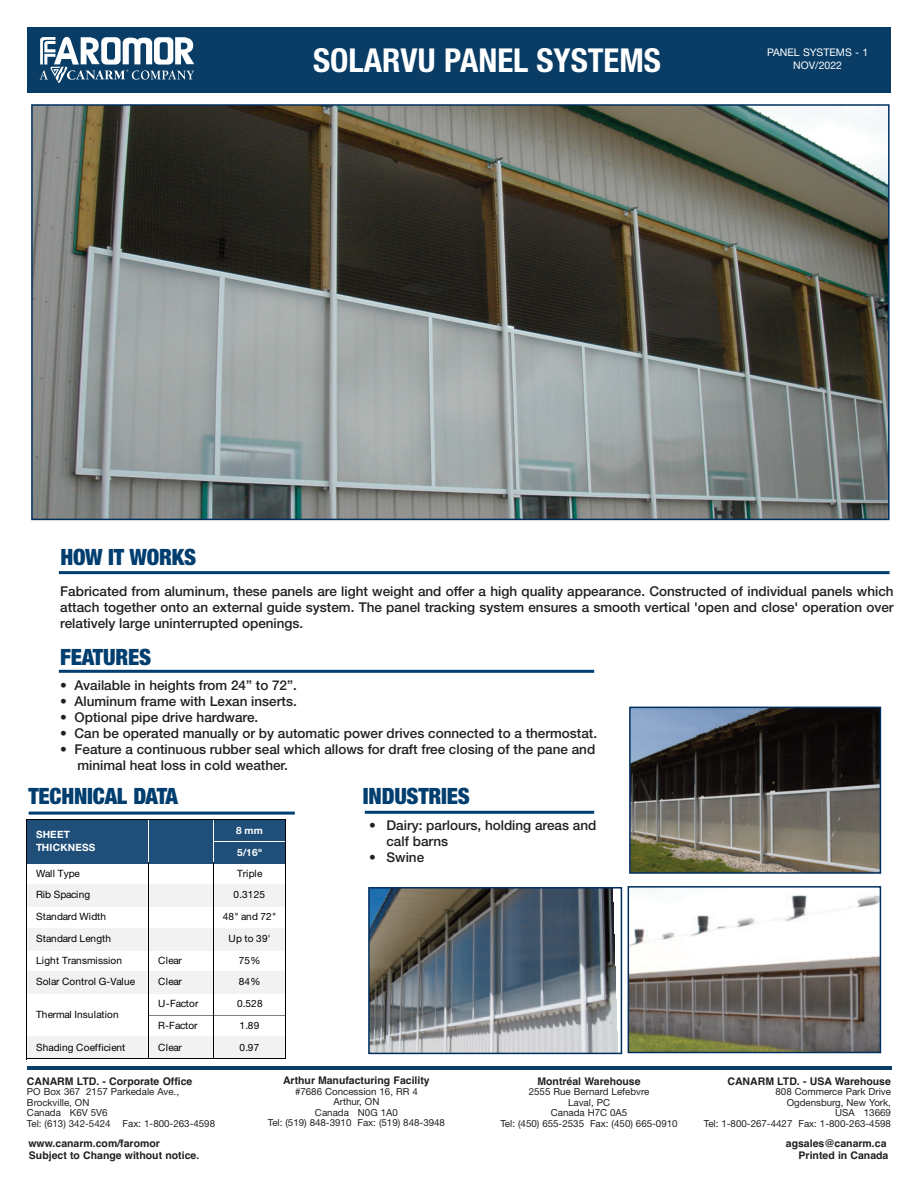
<style>
.page{position:relative;width:918px;height:1188px;background:#fff}
.page>*{position:absolute;margin:0;border:0;box-sizing:border-box;transform-origin:0 0}
.t1{font:700 condensed 33px "Helvetica Neue";color:#fff}
.t2{font:900 condensed 22.5px "Helvetica Neue";letter-spacing:-.01em;color:#003e6f}
.t3{font:500 13.5px/15.9px "Helvetica Neue";color:#231f20}
.t4{font:700 10.5px "Helvetica";color:#231f20}
.t5{font:10.5px/12.6px "Helvetica Neue";color:#fff;text-align:center}
.t6{font:10.05px "Helvetica Neue+T42";letter-spacing:.015em;color:#000}
.t7{font:10.05px/21.8px "Helvetica Neue Bold+T42";letter-spacing:.02em;color:#fff}
.t8{font:10.05px "Helvetica Neue+T42";letter-spacing:-.005em;color:#000}
.t9{font:9.75px/10.5px "Helvetica Neue";color:#231f20;text-align:center}
</style>
<div class="page">
<div style="left:27px;top:27px;width:864px;height:66px;background:#093d66"></div>
<svg style="left:40px;top:37px;width:154px;height:46px"></svg>
<hr style="left:27px;top:1067px;width:864px;height:3px;background:#093d66">
<img style="left:632px;top:710px;width:246px;height:161px">
<div style="left:629px;top:707px;width:252px;height:167px;border:2px solid #002e5e"></div>
<img style="left:371px;top:890px;width:247px;height:161px">
<div style="left:368px;top:887px;width:254px;height:167px;border:2px solid #002e5e"></div>
<img style="left:631px;top:889px;width:247px;height:161px">
<div style="left:628px;top:886px;width:253px;height:167px;border:2px solid #002e5e"></div>
<hr style="left:59px;top:571px;width:831px;height:3px;background:#003e6f">
<hr style="left:59px;top:670px;width:535px;height:3px;background:#003e6f">
<hr style="left:365px;top:811px;width:229px;height:3px;background:#003e6f">
<img style="left:34px;top:107px;width:853px;height:410px">
<div style="left:31px;top:104px;width:859px;height:416px;border:2px solid #002e5e"></div>
<hr style="left:29px;top:812px;width:266px;height:3px;background:#003e6f">
<div style="left:27px;top:820px;width:259px;height:43px;background:#1f4e78"></div>
<div style="left:27px;top:884px;width:259px;height:23px;background:#f2f2f2"></div>
<div style="left:27px;top:928px;width:259px;height:22px;background:#f2f2f2"></div>
<div style="left:27px;top:971px;width:259px;height:23px;background:#f2f2f2"></div>
<div style="left:27px;top:1037px;width:259px;height:22px;background:#f2f2f2"></div>
<hr style="left:148px;top:820px;width:1px;height:42px;background:#fff">
<hr style="left:214px;top:820px;width:1px;height:42px;background:#fff">
<hr style="left:149px;top:1015px;width:65px;height:1px;background:#808080">
<hr style="left:26px;top:819px;width:1px;height:240px;background:#000">
<hr style="left:148px;top:862px;width:1px;height:197px;background:#000">
<hr style="left:214px;top:862px;width:1px;height:197px;background:#000">
<hr style="left:285px;top:820px;width:1px;height:239px;background:#000">
<hr style="left:27px;top:819px;width:259px;height:1px;background:#000">
<hr style="left:214px;top:841px;width:71px;height:1px;background:#fff">
<hr style="left:214px;top:1015px;width:71px;height:1px;background:#808080">
<hr style="left:27px;top:1058px;width:259px;height:1px;background:#000">
<h1 class="t1" style="left:313px;top:42px;width:349px">SOLARVU PANEL SYSTEMS</h1>
<p class="t5" style="left:767px;top:47px;width:103px">PANEL SYSTEMS - 1<br>NOV/2022</p>
<h2 class="t2" style="left:60px;top:544px;width:137px">HOW IT WORKS</h2>
<p class="t3" style="left:60px;top:584px;width:835px;text-align:justify">Fabricated from aluminum, these panels are light weight and offer a high quality appearance. Constructed of individual panels which attach together onto an external guide system. The panel tracking system ensures a smooth vertical 'open and close' operation over relatively large uninterrupted openings.</p>
<h2 class="t2" style="left:60px;top:644px;width:92px">FEATURES</h2>
<p class="t3" style="left:60px;top:679px;width:238px">• Available in heights from 24” to 72”.</p>
<p class="t3" style="left:60px;top:695px;width:238px">• Aluminum frame with Lexan inserts.</p>
<p class="t3" style="left:60px;top:711px;width:200px">• Optional pipe drive hardware.</p>
<p class="t3" style="left:60px;top:727px;width:538px">• Can be operated manually or by automatic power drives connected to a thermostat.</p>
<p class="t3" style="left:78px;top:743px;width:519px;text-indent:-17px">• Feature a continuous rubber seal which allows for draft free closing of the pane and minimal heat loss in cold weather.</p>
<h2 class="t2" style="left:28px;top:783px;width:151px">TECHNICAL DATA</h2>
<p class="t7" style="left:36px;top:829px;width:61px;line-height:12.6px">SHEET<br>THICKNESS</p>
<p class="t7" style="left:236px;top:820px;width:28px">8 mm<br>5/16"</p>
<p class="t8" style="left:36px;top:869px;width:45px">Wall Type</p>
<p class="t6" style="left:237px;top:869px;width:27px">Triple</p>
<p class="t6" style="left:36px;top:891px;width:56px">Rib Spacing</p>
<p class="t6" style="left:234px;top:891px;width:33px">0.3125</p>
<p class="t6" style="left:36px;top:913px;width:72px">Standard Width</p>
<p class="t6" style="left:223px;top:913px;width:55px">48" and 72"</p>
<p class="t6" style="left:36px;top:935px;width:77px">Standard Length</p>
<p class="t6" style="left:229px;top:935px;width:44px">Up to 39'</p>
<p class="t6" style="left:36px;top:957px;width:87px">Light Transmission</p>
<p class="t6" style="left:158px;top:957px;width:25px">Clear</p>
<p class="t6" style="left:239px;top:957px;width:23px">75%</p>
<p class="t6" style="left:36px;top:978px;width:101px">Solar Control G-Value</p>
<p class="t6" style="left:158px;top:978px;width:25px">Clear</p>
<p class="t6" style="left:239px;top:978px;width:23px">84%</p>
<p class="t6" style="left:158px;top:1000px;width:42px">U-Factor</p>
<p class="t6" style="left:237px;top:1000px;width:27px">0.528</p>
<p class="t6" style="left:158px;top:1022px;width:41px">R-Factor</p>
<p class="t6" style="left:240px;top:1022px;width:21px">1.89</p>
<p class="t6" style="left:36px;top:1044px;width:91px">Shading Coefficient</p>
<p class="t6" style="left:158px;top:1044px;width:25px">Clear</p>
<p class="t6" style="left:240px;top:1044px;width:21px">0.97</p>
<p class="t6" style="left:36px;top:1011px;width:84px">Thermal Insulation</p>
<h2 class="t2" style="left:363px;top:783px;width:109px">INDUSTRIES</h2>
<p class="t3" style="left:386px;top:819px;width:211px;text-indent:-17px">• Dairy: parlours, holding areas and calf barns</p>
<p class="t3" style="left:369px;top:850px;width:57px">• Swine</p>
<p class="t4" style="left:27px;top:1077px;width:167px">CANARM LTD. - Corporate Office</p>
<p class="t9" style="left:27px;top:1088px;width:190px;text-align:left">PO Box 367 2157 Parkedale Ave.,<br>Brockville, ON<br>Canada K6V 5V6<br>Tel: (613) 342-5424 Fax: 1-800-263-4598</p>
<p class="t4" style="left:283px;top:1077px;width:148px">Arthur Manufacturing Facility</p>
<p class="t9" style="left:268px;top:1087px;width:179px">#7686 Concession 16, RR 4<br>Arthur, ON<br>Canada N0G 1A0<br>Tel: (519) 848-3910 Fax: (519) 848-3948</p>
<p class="t4" style="left:537px;top:1077px;width:105px">Montréal Warehouse</p>
<p class="t9" style="left:500px;top:1088px;width:179px">2555 Rue Bernard Lefebvre<br>Laval, PC<br>Canada H7C 0A5<br>Tel: (450) 655-2535 Fax: (450) 665-0910</p>
<p class="t4" style="left:727px;top:1077px;width:165px">CANARM LTD. - USA Warehouse</p>
<p class="t9" style="left:704px;top:1088px;width:189px;text-align:right">808 Commerce Park Drive<br>Ogdensburg, New York,<br>USA 13669<br>Tel: 1-800-267-4427 Fax: 1-800-263-4598</p>
<p class="t4" style="left:28px;top:1140px;width:133px">www.canarm.com/faromor</p>
<p class="t4" style="left:786px;top:1140px;width:102px">agsales@canarm.ca</p>
<p class="t4" style="left:29px;top:1151px;width:172px">Subject to Change without notice.</p>
<p class="t4" style="left:799px;top:1151px;width:91px">Printed in Canada</p>
</div>
